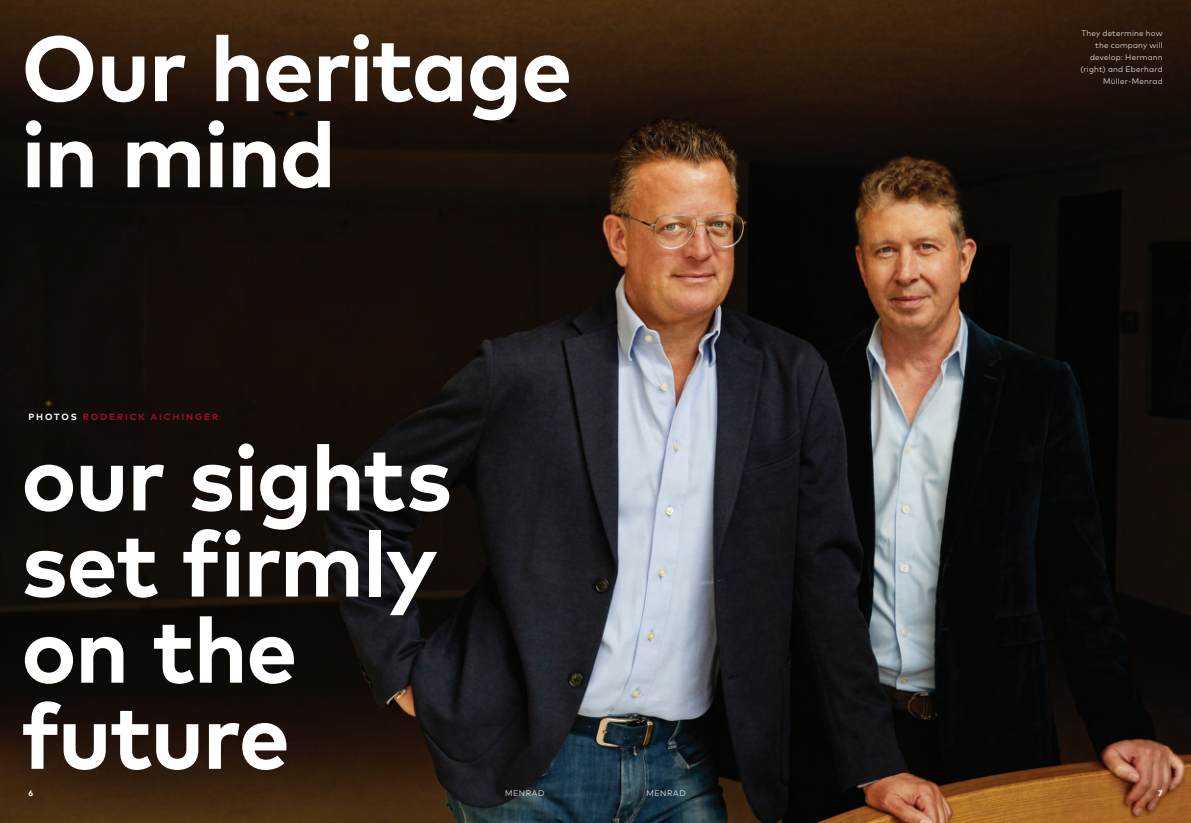
<style>
.page{position:relative;width:1191px;height:823px;background:#fff}
.page>*{position:absolute;margin:0;border:0;box-sizing:border-box;transform-origin:0 0}
.t1{font:700 92px/86px "Mark Pro";letter-spacing:-.02em;color:#fff}
.t2{font:700 9px "Mark Pro";letter-spacing:.215em;color:#a20e29}
.t3{font:300 8px/12px "Mark Pro";letter-spacing:.025em;color:#fff;text-align:right}
.t4{font:700 8px "Mark Pro";color:#fff}
.s1{color:#fff}
</style>
<div class="page">
<img style="left:0;top:0;width:1191px;height:822px">
<p class="t1" style="left:21px;top:18px;width:552px">Our heritage in mind</p>
<p class="t2" style="left:28px;top:410px;width:191px"><span class="s1">PHOTOS</span> RODERICK AICHINGER</p>
<p class="t3" style="left:1080px;top:27px;width:84px">They determine how the company will develop: Hermann (right) and Eberhard<br>Müller-Menrad</p>
<p class="t1" style="left:21px;top:427px;width:433px">our sights set firmly on the</p>
<p class="t1" style="left:21px;top:685px;width:270px">future</p>
<p class="t4" style="left:28px;top:786px;width:6px">6</p>
<p class="t3" style="left:505px;top:785px;width:41px">MENRAD</p>
<p class="t3" style="left:646px;top:785px;width:41px">MENRAD</p>
<p class="t4" style="left:1158px;top:786px;width:6px">7</p>
</div>
